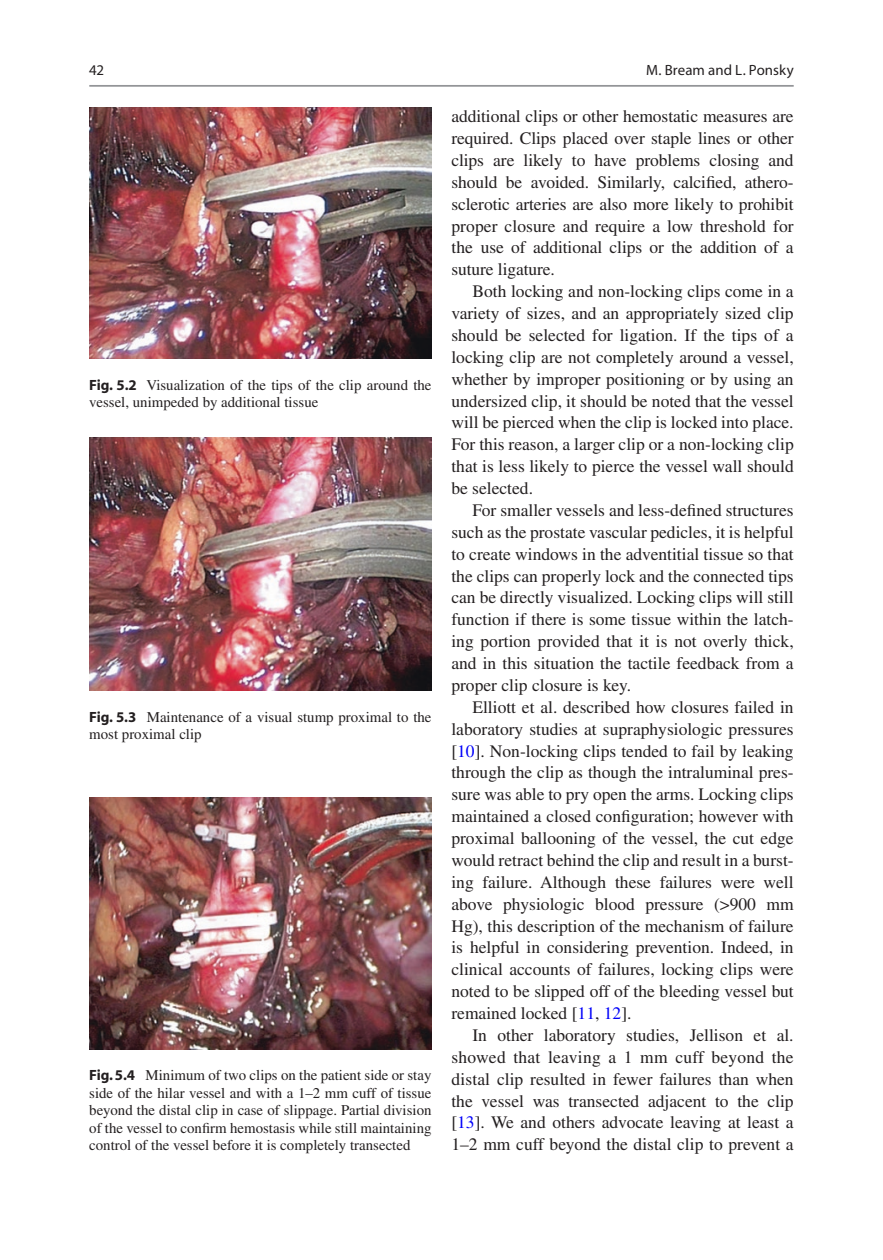
<style>
.page{position:relative;width:883px;height:1260px;background:#fff}
.page>*{position:absolute;margin:0;border:0;box-sizing:border-box;transform-origin:0 0}
.t1{font:17.5px/21.9px "Ypjrng Times";color:#231f20;text-align:justify}
.t2{font:14.88px/17.5px "Ypjrng Times";color:#231f20}
.t3{font:14.88px "Cbryvm Myriad";letter-spacing:.005em;color:#231f20}
.t4{font:14.88px "Wffngb Myriad";color:#231f20}
.s1{font-family:"Cphffp Myriad";font-weight:700}
.s2{color:#0000fa}
</style>
<div class="page">
<img style="left:89px;top:107px;width:343px;height:252px">
<img style="left:89px;top:438px;width:343px;height:252px">
<img style="left:89px;top:797px;width:343px;height:252px">
<hr style="left:89px;top:85px;width:705px;height:2px;background:#939598">
<p class="t4" style="left:89px;top:63px;width:16px">42</p>
<p class="t2" style="left:89px;top:376px;width:344px"><span class="s1">Fig. 5.2</span> Visualization of the tips of the clip around the vessel, unimpeded by additional tissue</p>
<p class="t2" style="left:89px;top:708px;width:344px"><span class="s1">Fig. 5.3</span> Maintenance of a visual stump proximal to the most proximal clip</p>
<p class="t2" style="left:89px;top:1067px;width:344px;text-align:justify"><span class="s1">Fig. 5.4</span> Minimum of two clips on the patient side or stay side of the hilar vessel and with a 1–2 mm cuff of tissue beyond the distal clip in case of slippage. Partial division of the vessel to confirm hemostasis while still maintaining control of the vessel before it is completely transected</p>
<p class="t3" style="left:646px;top:63px;width:149px">M. Bream and L. Ponsky</p>
<p class="t1" style="left:451px;top:105px;width:344px">additional clips or other hemostatic measures are required. Clips placed over staple lines or other clips are likely to have problems closing and should be avoided. Similarly, calcified, athero&shy;sclerotic arteries are also more likely to prohibit proper closure and require a low threshold for the use of additional clips or the addition of a suture ligature.</p>
<p class="t1" style="left:451px;top:280px;width:344px;text-indent:21px">Both locking and non-locking clips come in a variety of sizes, and an appropriately sized clip should be selected for ligation. If the tips of a locking clip are not completely around a vessel, whether by improper positioning or by using an undersized clip, it should be noted that the vessel will be pierced when the clip is locked into place.<br>For this reason, a larger clip or a non-locking clip that is less likely to pierce the vessel wall should be selected.</p>
<p class="t1" style="left:451px;top:499px;width:344px;text-indent:21px">For smaller vessels and less-defined structures such as the prostate vascular pedicles, it is helpful to create windows in the adventitial tissue so that the clips can properly lock and the connected tips can be directly visualized. Locking clips will still function if there is some tissue within the latch&shy;ing portion provided that it is not overly thick, and in this situation the tactile feedback from a proper clip closure is key.</p>
<p class="t1" style="left:451px;top:696px;width:344px;text-indent:21px">Elliott et al. described how closures failed in laboratory studies at supraphysiologic pressures [<span class="s2">10</span>]. Non-locking clips tended to fail by leaking through the clip as though the intraluminal pres&shy;sure was able to pry open the arms. Locking clips maintained a closed configuration; however with proximal ballooning of the vessel, the cut edge would retract behind the clip and result in a burst&shy;ing failure. Although these failures were well above physiologic blood pressure (&gt;900 mm Hg), this description of the mechanism of failure is helpful in considering prevention. Indeed, in clinical accounts of failures, locking clips were noted to be slipped off of the bleeding vessel but remained locked [<span class="s2">11</span>, <span class="s2">12</span>].</p>
<p class="t1" style="left:451px;top:1024px;width:344px;text-indent:21px">In other laboratory studies, Jellison et al. showed that leaving a 1 mm cuff beyond the distal clip resulted in fewer failures than when the vessel was transected adjacent to the clip [<span class="s2">13</span>]. We and others advocate leaving at least a 1–2 mm cuff beyond the distal clip to prevent a</p>
</div>
